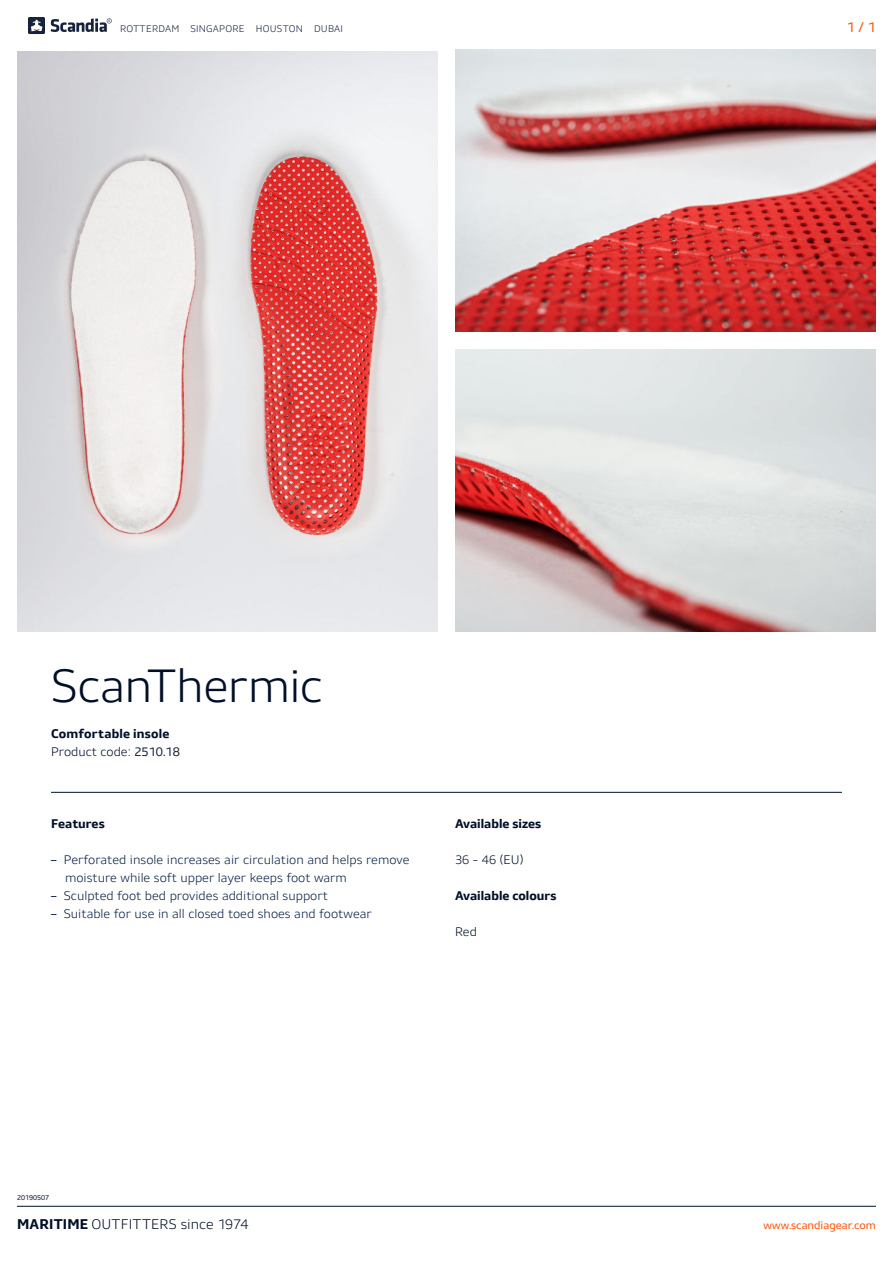
<style>
.page{position:relative;width:893px;height:1263px;background:#fff}
.page>*{position:absolute;margin:0;border:0;box-sizing:border-box;transform-origin:0 0}
.t1{font:300 45px "Stratus";letter-spacing:-.02em;color:#000f28}
.t2{font:300 13.5px "Stratus";color:#000f28}
.t3{font:13.5px "Stratus";color:#ff5000}
.t4{font:300 12px/18px "Stratus";color:#061d41}
.t5{font:700 12px/18px "Stratus";color:#000f28}
.t6{font:300 12px "Stratus";color:#000f28}
.t7{font:10.5px "Stratus";color:#ff5000}
.t8{font:300 9.3px "Stratus";letter-spacing:.02em;color:#17223c}
.t9{font:6.75px "Stratus";color:#000f28}
.s1{font-weight:300}
.s2{font-weight:400;color:#17223c}
.s3{font-weight:400}
.s4{font-weight:700}
</style>
<div class="page">
<img style="left:17px;top:51px;width:421px;height:580px">
<svg style="left:455px;top:50px;width:421px;height:282px"></svg>
<img style="left:455px;top:350px;width:421px;height:281px">
<hr style="left:51px;top:792px;width:791px;height:1px;background:#000f28">
<hr style="left:17px;top:1206px;width:859px;height:1px;background:#000f28">
<svg style="left:51px;top:18px;width:61px;height:14px"></svg>
<svg style="left:28px;top:17px;width:17px;height:17px"></svg>
<p class="t8" style="left:120px;top:23px;width:225px">ROTTERDAM SINGAPORE HOUSTON DUBAI</p>
<h1 class="t1" style="left:51px;top:665px;width:273px">ScanThermic</h1>
<p class="t5" style="left:51px;top:725px;width:130px">Comfortable insole<br><span class="s1">Product code:</span> <span class="s2">2510.18</span></p>
<p class="t5" style="left:51px;top:815px;width:55px">Features</p>
<p class="t4" style="left:65px;top:852px;width:346px;text-indent:-14px"><span class="s3">–</span> Perforated insole increases air circulation and helps remove moisture while soft upper layer keeps foot warm</p>
<p class="t4" style="left:51px;top:888px;width:278px"><span class="s3">–</span> Sculpted foot bed provides additional support</p>
<p class="t4" style="left:51px;top:906px;width:322px"><span class="s3">–</span> Suitable for use in all closed toed shoes and footwear</p>
<p class="t5" style="left:455px;top:815px;width:88px">Available sizes</p>
<p class="t6" style="left:455px;top:854px;width:70px">36 - 46 (EU)</p>
<p class="t5" style="left:455px;top:887px;width:103px">Available colours</p>
<p class="t6" style="left:455px;top:926px;width:23px">Red</p>
<p class="t9" style="left:17px;top:1194px;width:34px">20190507</p>
<p class="t3" style="left:847px;top:19px;width:31px">1 / 1</p>
<p class="t2" style="left:17px;top:1216px;width:233px"><span class="s4">MARITIME</span> OUTFITTERS since 1974</p>
<p class="t7" style="left:763px;top:1221px;width:114px">www.scandiagear.com</p>
</div>
